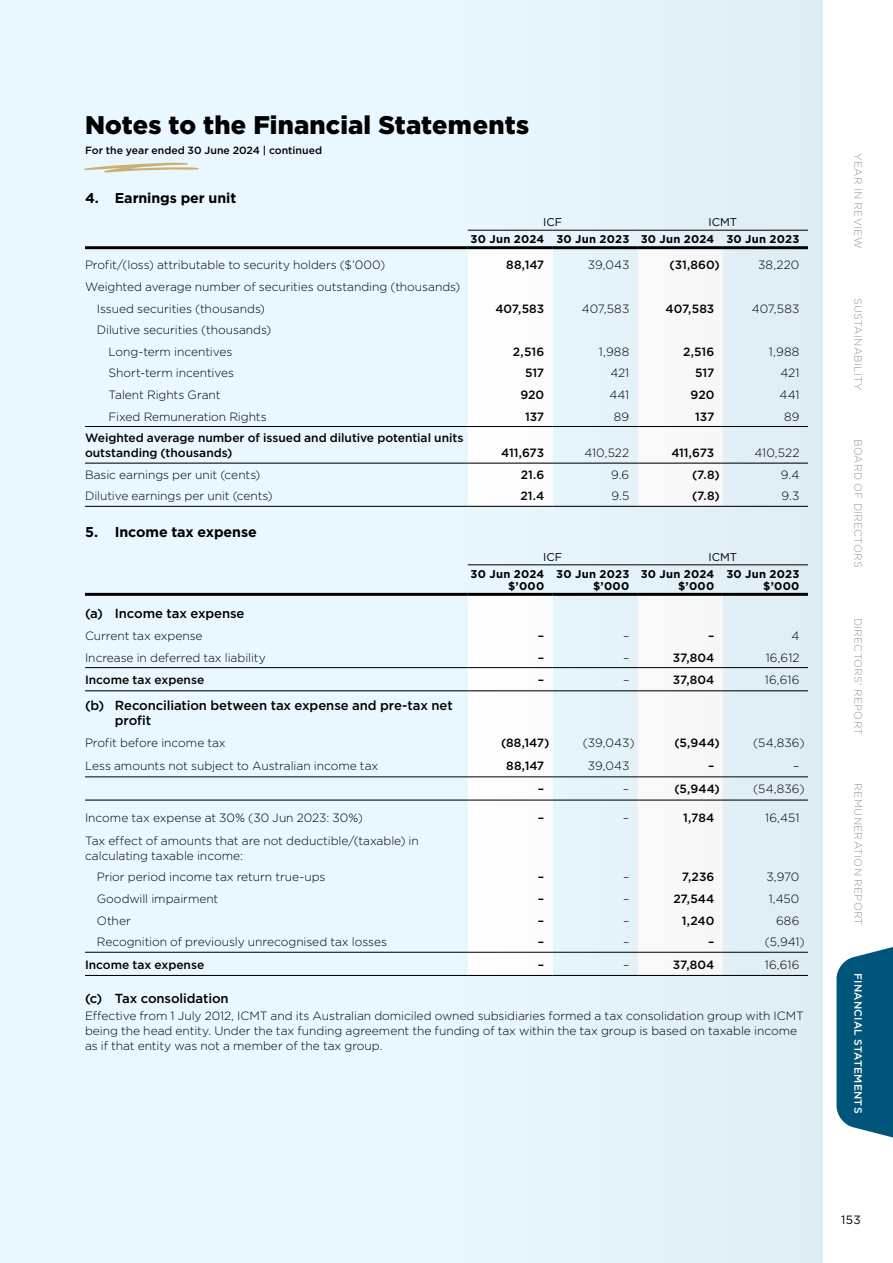
<style>
.page{position:relative;width:893px;height:1263px;background:#e9f7fe}
.page>*{position:absolute;margin:0;border:0;box-sizing:border-box;transform-origin:0 0}
.t1{font:900 25.5px "Gotham";letter-spacing:.005em;color:#000}
.t2{font:700 14.25px "Gotham";letter-spacing:-.005em;color:#000}
.t3{font:500 13.2px/14.2px "Gotham";letter-spacing:-.01em;color:#000}
.t4{font:300 12px/15px "Gotham";letter-spacing:-.005em;color:#000}
.t5{font:500 12px/15px "Gotham";color:#000}
.t6{font:12px "Gotham";color:#000}
.t7{font:700 11.25px/12px "Gotham";letter-spacing:.025em;color:#000;text-align:right}
.t8{font:11.25px "Gotham";letter-spacing:.005em;color:#000}
.t9{font:300 10.5px "Gotham";letter-spacing:.03em;color:#939598}
.t10{font:500 10.5px "Gotham";letter-spacing:.005em;color:#000}
.t11{font:500 10.5px "Gotham";letter-spacing:.025em;color:#fff}
</style>
<div class="page">
<hr style="left:85px;top:463px;width:383px;height:1px;background:#000">
<hr style="left:85px;top:506px;width:383px;height:1px;background:#000">
<hr style="left:85px;top:426px;width:383px;height:1px;background:#000">
<hr style="left:85px;top:246px;width:383px;height:3px;background:#000">
<hr style="left:85px;top:667px;width:383px;height:1px;background:#000">
<hr style="left:85px;top:777px;width:383px;height:1px;background:#000">
<hr style="left:85px;top:593px;width:383px;height:3px;background:#000">
<hr style="left:85px;top:690px;width:383px;height:1px;background:#000">
<hr style="left:85px;top:799px;width:383px;height:1px;background:#000">
<hr style="left:85px;top:952px;width:383px;height:1px;background:#000">
<hr style="left:85px;top:975px;width:383px;height:1px;background:#000">
<svg style="left:84px;top:163px;width:115px;height:10px"></svg>
<svg style="left:463px;top:0;width:360px;height:1263px"></svg>
<div style="left:823px;top:0;width:70px;height:1263px;background:#fff"></div>
<svg style="left:836px;top:947px;width:57px;height:191px"></svg>
<h1 class="t1" style="left:85px;top:107px;width:446px">Notes to the Financial Statements</h1>
<p class="t10" style="left:85px;top:143px;width:239px">For the year ended 30 June 2024 | continued</p>
<p class="t2" style="left:85px;top:188px;width:153px">4. Earnings per unit</p>
<p class="t8" style="left:543px;top:215px;width:21px">ICF</p>
<p class="t8" style="left:708px;top:215px;width:30px">ICMT</p>
<p class="t7" style="left:471px;top:233px;width:330px">30 Jun 2024 30 Jun 2023 30 Jun 2024 30 Jun 2023</p>
<p class="t4" style="left:85px;top:257px;width:302px">Profit/(loss) attributable to security holders ($’000)</p>
<p class="t5" style="left:506px;top:257px;width:40px">88,147</p>
<p class="t4" style="left:588px;top:257px;width:43px">39,043</p>
<p class="t5" style="left:669px;top:257px;width:52px">(31,860)</p>
<p class="t4" style="left:758px;top:257px;width:43px">38,220</p>
<p class="t4" style="left:97px;top:276px;width:365px;line-height:21.6px;text-indent:-12px">Weighted average number of securities outstanding (thousands)<br>Issued securities (thousands)</p>
<p class="t5" style="left:495px;top:301px;width:50px">407,583</p>
<p class="t4" style="left:582px;top:300px;width:49px">407,583</p>
<p class="t5" style="left:666px;top:301px;width:50px">407,583</p>
<p class="t4" style="left:752px;top:300px;width:49px">407,583</p>
<p class="t4" style="left:109px;top:319px;width:164px;line-height:21.6px;text-indent:-12px">Dilutive securities (thousands)<br>Long-term incentives</p>
<p class="t5" style="left:513px;top:344px;width:33px">2,516</p>
<p class="t4" style="left:599px;top:344px;width:32px">1,988</p>
<p class="t5" style="left:683px;top:344px;width:33px">2,516</p>
<p class="t4" style="left:769px;top:344px;width:32px">1,988</p>
<p class="t4" style="left:109px;top:365px;width:127px">Short-term incentives</p>
<p class="t5" style="left:525px;top:365px;width:21px">517</p>
<p class="t4" style="left:610px;top:365px;width:20px">421</p>
<p class="t5" style="left:695px;top:365px;width:21px">517</p>
<p class="t4" style="left:780px;top:365px;width:20px">421</p>
<p class="t4" style="left:109px;top:387px;width:114px">Talent Rights Grant</p>
<p class="t5" style="left:520px;top:387px;width:25px">920</p>
<p class="t4" style="left:609px;top:387px;width:21px">441</p>
<p class="t5" style="left:691px;top:387px;width:25px">920</p>
<p class="t4" style="left:779px;top:387px;width:21px">441</p>
<p class="t4" style="left:109px;top:408px;width:160px">Fixed Remuneration Rights</p>
<p class="t5" style="left:525px;top:409px;width:21px">137</p>
<p class="t4" style="left:614px;top:408px;width:17px">89</p>
<p class="t5" style="left:695px;top:409px;width:21px">137</p>
<p class="t4" style="left:784px;top:408px;width:17px">89</p>
<p class="t5" style="left:85px;top:430px;width:380px">Weighted average number of issued and dilutive potential units outstanding (thousands)</p>
<p class="t5" style="left:501px;top:445px;width:45px">411,673</p>
<p class="t4" style="left:584px;top:445px;width:46px">410,522</p>
<p class="t5" style="left:671px;top:445px;width:45px">411,673</p>
<p class="t4" style="left:754px;top:445px;width:46px">410,522</p>
<p class="t4" style="left:85px;top:467px;width:177px">Basic earnings per unit (cents)</p>
<p class="t5" style="left:521px;top:467px;width:25px">21.6</p>
<p class="t4" style="left:611px;top:467px;width:20px">9.6</p>
<p class="t5" style="left:692px;top:467px;width:29px">(7.8)</p>
<p class="t4" style="left:781px;top:467px;width:20px">9.4</p>
<p class="t4" style="left:85px;top:488px;width:189px">Dilutive earnings per unit (cents)</p>
<p class="t5" style="left:520px;top:488px;width:25px">21.4</p>
<p class="t4" style="left:611px;top:488px;width:19px">9.5</p>
<p class="t5" style="left:692px;top:488px;width:29px">(7.8)</p>
<p class="t4" style="left:781px;top:488px;width:20px">9.3</p>
<p class="t2" style="left:85px;top:523px;width:173px">5. Income tax expense</p>
<p class="t8" style="left:543px;top:549px;width:21px">ICF</p>
<p class="t8" style="left:708px;top:549px;width:30px">ICMT</p>
<p class="t7" style="left:471px;top:568px;width:75px">30 Jun 2024 $’000</p>
<p class="t7" style="left:556px;top:568px;width:75px">30 Jun 2023 $’000</p>
<p class="t7" style="left:641px;top:568px;width:75px">30 Jun 2024 $’000</p>
<p class="t7" style="left:726px;top:568px;width:75px">30 Jun 2023 $’000</p>
<p class="t3" style="left:85px;top:606px;width:161px">(a) Income tax expense</p>
<p class="t4" style="left:85px;top:628px;width:119px">Current tax expense</p>
<p class="t5" style="left:538px;top:628px;width:8px">–</p>
<p class="t4" style="left:623px;top:628px;width:8px">–</p>
<p class="t5" style="left:708px;top:628px;width:8px">–</p>
<p class="t4" style="left:791px;top:628px;width:9px">4</p>
<p class="t4" style="left:85px;top:649px;width:182px">Increase in deferred tax liability</p>
<p class="t5" style="left:538px;top:650px;width:8px">–</p>
<p class="t4" style="left:623px;top:649px;width:8px">–</p>
<p class="t5" style="left:673px;top:650px;width:43px">37,804</p>
<p class="t4" style="left:766px;top:649px;width:35px">16,612</p>
<p class="t5" style="left:85px;top:672px;width:121px">Income tax expense</p>
<p class="t5" style="left:538px;top:672px;width:8px">–</p>
<p class="t4" style="left:623px;top:672px;width:8px">–</p>
<p class="t5" style="left:673px;top:672px;width:43px">37,804</p>
<p class="t4" style="left:765px;top:672px;width:36px">16,616</p>
<p class="t3" style="left:115px;top:698px;width:339px;text-indent:-30px">(b) Reconciliation between tax expense and pre-tax net profit</p>
<p class="t4" style="left:85px;top:735px;width:142px">Profit before income tax</p>
<p class="t5" style="left:501px;top:735px;width:50px">(88,147)</p>
<p class="t4" style="left:583px;top:735px;width:53px">(39,043)</p>
<p class="t5" style="left:674px;top:735px;width:47px">(5,944)</p>
<p class="t4" style="left:753px;top:735px;width:53px">(54,836)</p>
<p class="t4" style="left:85px;top:758px;width:295px">Less amounts not subject to Australian income tax</p>
<p class="t5" style="left:506px;top:758px;width:40px">88,147</p>
<p class="t4" style="left:588px;top:758px;width:43px">39,043</p>
<p class="t5" style="left:708px;top:758px;width:8px">–</p>
<p class="t4" style="left:793px;top:758px;width:8px">–</p>
<p class="t5" style="left:538px;top:781px;width:8px">–</p>
<p class="t4" style="left:623px;top:781px;width:8px">–</p>
<p class="t5" style="left:674px;top:781px;width:47px">(5,944)</p>
<p class="t4" style="left:753px;top:781px;width:53px">(54,836)</p>
<p class="t4" style="left:85px;top:810px;width:280px">Income tax expense at 30% (30 Jun 2023: 30%)</p>
<p class="t5" style="left:538px;top:810px;width:8px">–</p>
<p class="t4" style="left:623px;top:810px;width:8px">–</p>
<p class="t5" style="left:683px;top:810px;width:33px">1,784</p>
<p class="t4" style="left:765px;top:810px;width:36px">16,451</p>
<p class="t4" style="left:85px;top:833px;width:335px">Tax effect of amounts that are not deductible/(taxable) in calculating taxable income:</p>
<p class="t4" style="left:97px;top:869px;width:230px">Prior period income tax return true-ups</p>
<p class="t5" style="left:538px;top:869px;width:8px">–</p>
<p class="t4" style="left:623px;top:869px;width:8px">–</p>
<p class="t5" style="left:682px;top:869px;width:34px">7,236</p>
<p class="t4" style="left:766px;top:869px;width:34px">3,970</p>
<p class="t4" style="left:97px;top:891px;width:123px">Goodwill impairment</p>
<p class="t5" style="left:538px;top:891px;width:8px">–</p>
<p class="t4" style="left:623px;top:891px;width:8px">–</p>
<p class="t5" style="left:673px;top:891px;width:43px">27,544</p>
<p class="t4" style="left:769px;top:891px;width:32px">1,450</p>
<p class="t4" style="left:97px;top:912px;width:36px">Other</p>
<p class="t5" style="left:538px;top:913px;width:8px">–</p>
<p class="t4" style="left:623px;top:912px;width:8px">–</p>
<p class="t5" style="left:682px;top:913px;width:34px">1,240</p>
<p class="t4" style="left:776px;top:912px;width:25px">686</p>
<p class="t4" style="left:97px;top:934px;width:292px">Recognition of previously unrecognised tax losses</p>
<p class="t5" style="left:538px;top:934px;width:8px">–</p>
<p class="t4" style="left:623px;top:934px;width:8px">–</p>
<p class="t5" style="left:708px;top:934px;width:8px">–</p>
<p class="t4" style="left:765px;top:934px;width:41px">(5,941)</p>
<p class="t5" style="left:85px;top:957px;width:121px">Income tax expense</p>
<p class="t5" style="left:538px;top:957px;width:8px">–</p>
<p class="t4" style="left:623px;top:957px;width:8px">–</p>
<p class="t5" style="left:673px;top:957px;width:43px">37,804</p>
<p class="t4" style="left:765px;top:957px;width:36px">16,616</p>
<p class="t3" style="left:85px;top:991px;width:145px">(c) Tax consolidation</p>
<p class="t4" style="left:85px;top:1008px;width:720px">Effective from 1 July 2012, ICMT and its Australian domiciled owned subsidiaries formed a tax consolidation group with ICMT being the head entity. Under the tax funding agreement the funding of tax within the tax group is based on taxable income as if that entity was not a member of the tax group.</p>
<p class="t9" style="left:865px;top:153px;width:97px;rotate:90deg">YEAR IN REVIEW</p>
<p class="t9" style="left:865px;top:298px;width:94px;rotate:90deg">SUSTAINABILITY</p>
<p class="t9" style="left:865px;top:439px;width:131px;rotate:90deg">BOARD OF DIRECTORS</p>
<p class="t9" style="left:865px;top:618px;width:119px;rotate:90deg">DIRECTORS’ REPORT</p>
<p class="t9" style="left:865px;top:783px;width:143px;rotate:90deg">REMUNERATION REPORT</p>
<p class="t11" style="left:865px;top:973px;width:142px;rotate:90deg">FINANCIAL STATEMENTS</p>
<p class="t6" style="left:841px;top:1212px;width:21px">153</p>
</div>
